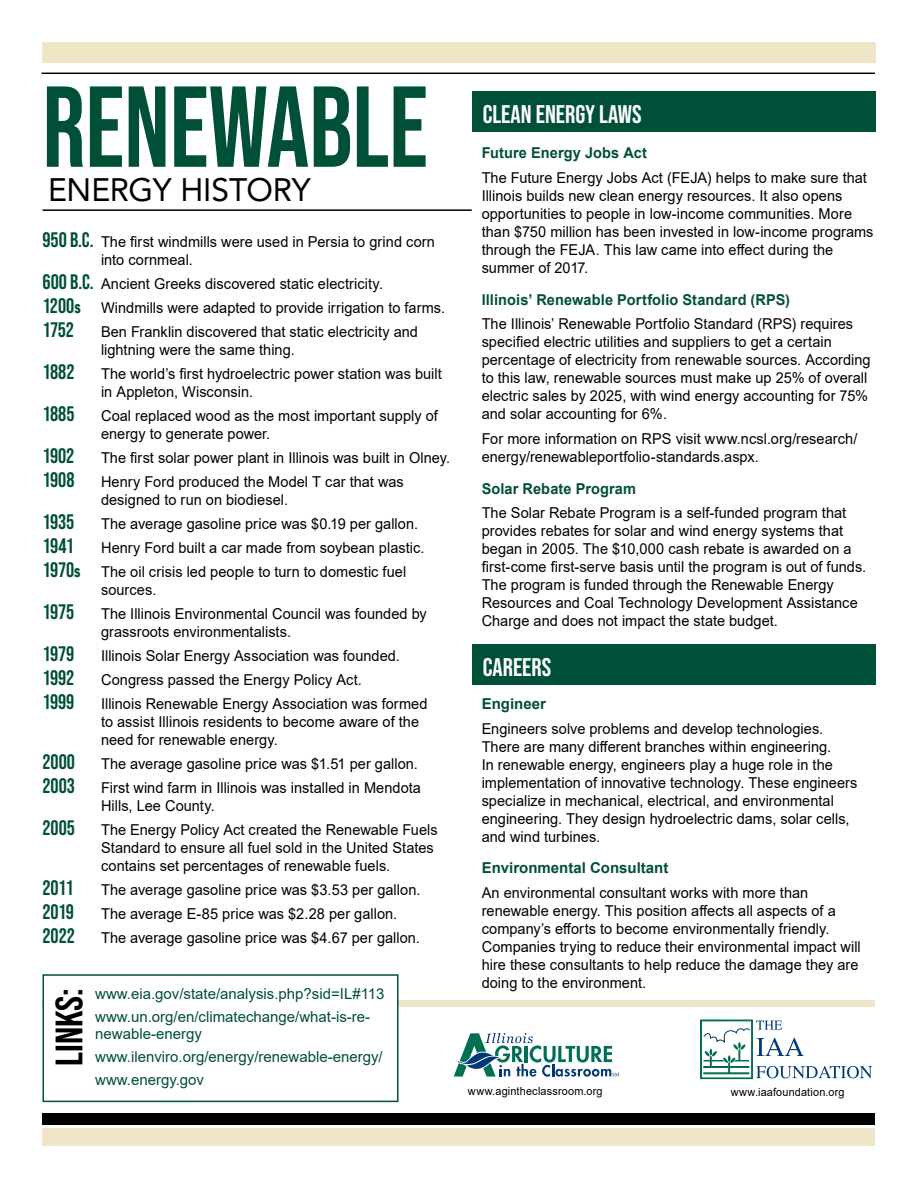
<style>
.page{position:relative;width:918px;height:1188px;background:#fff}
.page>*{position:absolute;margin:0;border:0;box-sizing:border-box;transform-origin:0 0}
.t1{font:114.75px "Bebas Neue";color:#004f39;scale:.93 1}
.t2{font:38.25px "Bebas Neue";color:#000;scale:1.06 1}
.t3{font:32.4px "Avenir LT Pro";letter-spacing:-.015em;color:#000}
.t4{font:25.5px "Bebas Neue";color:#fff}
.t5{font:21px "Bebas Neue";letter-spacing:-.005em;color:#004f39}
.t6{font:15px/18px "Arial";letter-spacing:.005em;color:#000}
.t7{font:15px/23.2px "Arial";color:#004f39}
.t8{font:700 15px "Arial";letter-spacing:.005em;color:#004f39}
.t9{font:11.25px "Arial";letter-spacing:.015em;color:#000}
.s1{font-family:"Bebas Neue";font-size:21px;color:#004f39}
.s2{font-family:"DIN Next LT Pro";font-weight:700;font-stretch:condensed;font-size:18px;color:#004f39}
</style>
<div class="page">
<div style="left:43px;top:1128px;width:832px;height:17px;background:#f1e5c7"></div>
<div style="left:43px;top:1113px;width:832px;height:11px;background:#000"></div>
<hr style="left:43px;top:209px;width:429px;height:2px;background:#000">
<div style="left:43px;top:1000px;width:832px;height:6px;background:#f1e5c7"></div>
<hr style="left:42px;top:73px;width:833px;height:1px;background:#000">
<div style="left:42px;top:43px;width:833px;height:20px;background:#f1e5c7"></div>
<svg style="left:454px;top:1033px;width:165px;height:44px"></svg>
<svg style="left:700px;top:1020px;width:172px;height:59px"></svg>
<div style="left:472px;top:91px;width:403px;height:41px;background:#004f39"></div>
<div style="left:472px;top:644px;width:403px;height:41px;background:#004f39"></div>
<div style="left:43px;top:974px;width:356px;height:128px;background:#fff;border:2px solid #004f39"></div>
<h1 class="t1" style="left:43px;top:62px;width:416px">RENEWABLE</h1>
<h3 class="t3" style="left:48px;top:170px;width:264px">ENERGY HISTORY</h3>
<p class="t6" style="left:101px;top:233px;width:336px;text-indent:-58px"><span class="s1">950 B.C.</span> The first windmills were used in Persia to grind corn into cornmeal.</p>
<p class="t6" style="left:43px;top:272px;width:404px;line-height:24px"><span class="s1">600 B.C.</span> Ancient Greeks discovered static electricity.<br><span class="s1">1200</span><span class="s2">s</span> Windmills were adapted to provide irrigation to farms.</p>
<h3 class="t5" style="left:43px;top:318px;width:33px">1752</h3>
<p class="t6" style="left:101px;top:323px;width:319px">Ben Franklin discovered that static electricity and lightning were the same thing.</p>
<h3 class="t5" style="left:43px;top:360px;width:34px">1882</h3>
<p class="t6" style="left:101px;top:365px;width:342px">The world’s first hydroelectric power station was built in Appleton, Wisconsin.</p>
<h3 class="t5" style="left:43px;top:402px;width:34px">1885</h3>
<p class="t6" style="left:101px;top:407px;width:338px">Coal replaced wood as the most important supply of energy to generate power.</p>
<h3 class="t5" style="left:43px;top:444px;width:33px">1902</h3>
<p class="t6" style="left:101px;top:449px;width:351px">The first solar power plant in Illinois was built in Olney.</p>
<h3 class="t5" style="left:43px;top:468px;width:33px">1908</h3>
<p class="t6" style="left:101px;top:473px;width:304px">Henry Ford produced the Model T car that was designed to run on biodiesel.</p>
<h3 class="t5" style="left:43px;top:510px;width:33px">1935</h3>
<p class="t6" style="left:101px;top:515px;width:319px">The average gasoline price was $0.19 per gallon.</p>
<h3 class="t5" style="left:43px;top:534px;width:33px">1941</h3>
<p class="t6" style="left:43px;top:536px;width:383px;line-height:24px;text-indent:59px">Henry Ford built a car made from soybean plastic.<br><span class="s1">1970</span><span class="s2">s</span> The oil crisis led people to turn to domestic fuel</p>
<p class="t6" style="left:101px;top:581px;width:57px">sources.</p>
<h3 class="t5" style="left:43px;top:600px;width:33px">1975</h3>
<p class="t6" style="left:101px;top:605px;width:327px">The Illinois Environmental Council was founded by grassroots environmentalists.</p>
<h3 class="t5" style="left:43px;top:642px;width:33px">1979</h3>
<p class="t6" style="left:101px;top:647px;width:300px">Illinois Solar Energy Association was founded.</p>
<h3 class="t5" style="left:43px;top:666px;width:33px">1992</h3>
<p class="t6" style="left:101px;top:671px;width:262px">Congress passed the Energy Policy Act.</p>
<h3 class="t5" style="left:43px;top:690px;width:33px">1999</h3>
<p class="t6" style="left:101px;top:695px;width:328px">Illinois Renewable Energy Association was formed to assist Illinois residents to become aware of the need for renewable energy.</p>
<p class="t6" style="left:43px;top:752px;width:380px;line-height:24px"><span class="s1">2000</span> The average gasoline price was $1.51 per gallon.<br><span class="s1">2003</span> First wind farm in Illinois was installed in Mendota</p>
<p class="t6" style="left:43px;top:794px;width:397px;line-height:24px;text-indent:58px">Hills, Lee County.<br><span class="s1">2005</span> The Energy Policy Act created the Renewable Fuels</p>
<p class="t6" style="left:101px;top:839px;width:334px">Standard to ensure all fuel sold in the United States contains set percentages of renewable fuels.</p>
<h3 class="t5" style="left:43px;top:876px;width:32px">2011</h3>
<p class="t6" style="left:101px;top:881px;width:321px">The average gasoline price was $3.53 per gallon.</p>
<h3 class="t5" style="left:43px;top:900px;width:33px">2019</h3>
<p class="t6" style="left:43px;top:902px;width:379px;line-height:24px;text-indent:59px">The average E-85 price was $2.28 per gallon.<br><span class="s1">2022</span> The average gasoline price was $4.67 per gallon.</p>
<h2 class="t2" style="left:48px;top:1066px;width:75px;rotate:-90deg">LINKS:</h2>
<p class="t7" style="left:95px;top:982px;width:291px">www.eia.gov/state/analysis.php?sid=IL#113 www.un.org/en/climatechange/what-is-re-</p>
<p class="t7" style="left:95px;top:1022px;width:289px">newable-energy www.ilenviro.org/energy/renewable-energy/ www.energy.gov</p>
<h3 class="t4" style="left:483px;top:99px;width:160px">CLEAN ENERGY LAWS</h3>
<p class="t8" style="left:482px;top:143px;width:167px">Future Energy Jobs Act</p>
<p class="t6" style="left:482px;top:169px;width:393px">The Future Energy Jobs Act (FEJA) helps to make sure that Illinois builds new clean energy resources. It also opens opportunities to people in low-income communities. More than $750 million has been invested in low-income programs through the FEJA. This law came into effect during the summer of 2017.</p>
<p class="t8" style="left:482px;top:289px;width:310px">Illinois’ Renewable Portfolio Standard (RPS)</p>
<p class="t6" style="left:482px;top:315px;width:391px">The Illinois’ Renewable Portfolio Standard (RPS) requires specified electric utilities and suppliers to get a certain percentage of electricity from renewable sources. According to this law, renewable sources must make up 25% of overall electric sales by 2025, with wind energy accounting for 75% and solar accounting for 6%.</p>
<p class="t6" style="left:482px;top:430px;width:377px">For more information on RPS visit www.ncsl.org/research/ energy/renewableportfolio-standards.aspx.</p>
<p class="t8" style="left:482px;top:478px;width:156px">Solar Rebate Program</p>
<p class="t6" style="left:482px;top:504px;width:386px">The Solar Rebate Program is a self-funded program that provides rebates for solar and wind energy systems that began in 2005. The $10,000 cash rebate is awarded on a first-come first-serve basis until the program is out of funds.<br>The program is funded through the Renewable Energy Resources and Coal Technology Development Assistance Charge and does not impact the state budget.</p>
<h3 class="t4" style="left:483px;top:653px;width:70px">CAREERS</h3>
<p class="t8" style="left:482px;top:693px;width:66px">Engineer</p>
<p class="t6" style="left:482px;top:720px;width:377px">Engineers solve problems and develop technologies.<br>There are many different branches within engineering.<br>In renewable energy, engineers play a huge role in the implementation of innovative technology. These engineers specialize in mechanical, electrical, and environmental engineering. They design hydroelectric dams, solar cells, and wind turbines.</p>
<p class="t8" style="left:482px;top:858px;width:188px">Environmental Consultant</p>
<p class="t6" style="left:482px;top:884px;width:381px">An environmental consultant works with more than renewable energy. This position affects all aspects of a company’s efforts to become environmentally friendly.<br>Companies trying to reduce their environmental impact will hire these consultants to help reduce the damage they are doing to the environment.</p>
<p class="t9" style="left:468px;top:1084px;width:136px">www.agintheclassroom.org</p>
<p class="t9" style="left:731px;top:1084px;width:115px">www.iaafoundation.org</p>
</div>
